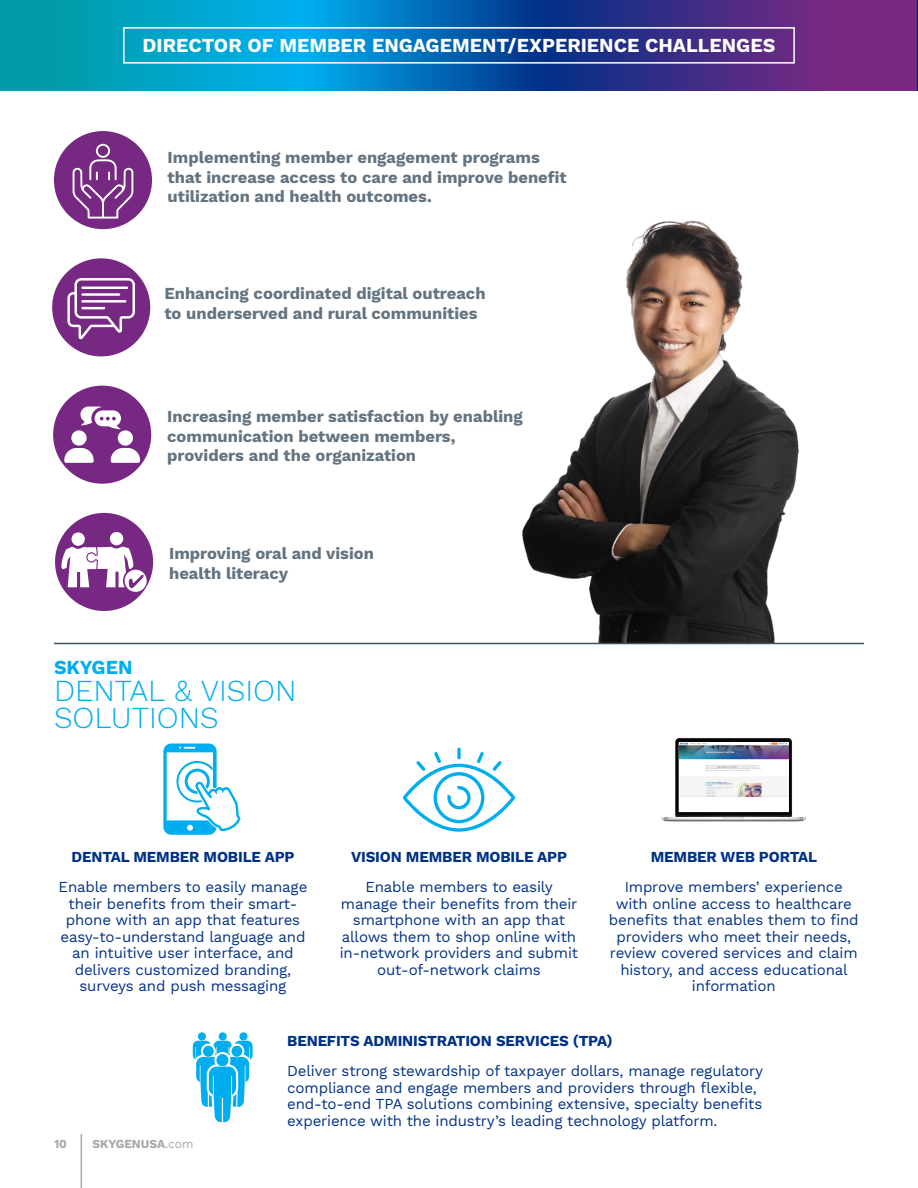
<style>
.page{position:relative;width:918px;height:1188px;background:#fff}
.page>*{position:absolute;margin:0;border:0;box-sizing:border-box;transform-origin:0 0}
.t1{font:300 30px/27px "Work Sans";color:#00aeef}
.t2{font:700 19.5px "Work Sans";color:#fff}
.t3{font:700 19.5px "Work Sans";color:#00aeef}
.t4{font:700 16.5px/19.8px "Work Sans";color:#637380}
.t5{font:15px/16.5px "Work Sans";letter-spacing:-.01em;color:#003186;text-align:center}
.t6{font:700 15px "Work Sans";letter-spacing:-.01em;color:#003186}
.t7{font:700 12px "Work Sans";color:#a3a9ad}
.s1{font-weight:400}
</style>
<div class="page">
<img style="left:515px;top:220px;width:318px;height:423px">
<hr style="left:81px;top:1134px;width:1px;height:54px;background:#a3a9ad">
<hr style="left:54px;top:643px;width:810px;height:1px;background:#3e5364">
<svg style="left:0;top:0;width:918px;height:91px;background:#1f64a7"></svg>
<div style="left:123px;top:27px;width:672px;height:37px;border:2px solid #fff"></div>
<img style="left:661px;top:738px;width:145px;height:84px">
<div style="left:679px;top:743px;width:109px;height:69px;background:#fff"></div>
<img style="left:679px;top:743px;width:109px;height:53px">
<svg style="left:163px;top:744px;width:77px;height:91px"></svg>
<div style="left:55px;top:513px;width:98px;height:98px;background:#772882;border-radius:50%"></div>
<div style="left:72px;top:532px;width:13px;height:14px;background:#fff;border-radius:50%"></div>
<div style="left:110px;top:532px;width:13px;height:13px;background:#fff;border-radius:50%"></div>
<svg style="left:61px;top:546px;width:86px;height:46px"></svg>
<div style="left:53px;top:386px;width:98px;height:98px;background:#772882;border-radius:50%"></div>
<svg style="left:64px;top:407px;width:76px;height:56px"></svg>
<div style="left:52px;top:258px;width:98px;height:98px;background:#772882;border-radius:50%"></div>
<svg style="left:67px;top:278px;width:68px;height:61px"></svg>
<hr style="left:81px;top:287px;width:47px;height:2px;background:#fff">
<hr style="left:81px;top:293px;width:39px;height:3px;background:#fff">
<hr style="left:81px;top:300px;width:45px;height:3px;background:#fff">
<hr style="left:81px;top:307px;width:24px;height:2px;background:#fff">
<div style="left:54px;top:131px;width:98px;height:98px;background:#772882;border-radius:50%"></div>
<svg style="left:73px;top:144px;width:60px;height:75px"></svg>
<svg style="left:457px;top:748px;width:4px;height:11px"></svg>
<svg style="left:403px;top:752px;width:112px;height:80px"></svg>
<svg style="left:193px;top:1032px;width:60px;height:90px"></svg>
<p class="t2" style="left:143px;top:34px;width:634px">DIRECTOR OF MEMBER ENGAGEMENT/EXPERIENCE CHALLENGES</p>
<p class="t4" style="left:168px;top:148px;width:401px">Implementing member engagement programs that increase access to care and improve benefit utilization and health outcomes.</p>
<p class="t4" style="left:164px;top:284px;width:323px">Enhancing coordinated digital outreach to underserved and rural communities</p>
<p class="t4" style="left:167px;top:407px;width:357px">Increasing member satisfaction by enabling communication between members, providers and the organization</p>
<p class="t4" style="left:169px;top:544px;width:206px">Improving oral and vision health literacy</p>
<p class="t3" style="left:54px;top:656px;width:80px">SKYGEN</p>
<p class="t1" style="left:54px;top:678px;width:244px">DENTAL &amp; VISION<br>SOLUTIONS</p>
<p class="t6" style="left:72px;top:849px;width:224px">DENTAL MEMBER MOBILE APP</p>
<p class="t5" style="left:59px;top:880px;width:250px">Enable members to easily manage their benefits from their smart&shy;phone with an app that features easy-to-understand language and an intuitive user interface, and delivers customized branding, surveys and push messaging</p>
<p class="t6" style="left:351px;top:849px;width:217px">VISION MEMBER MOBILE APP</p>
<p class="t5" style="left:340px;top:880px;width:240px">Enable members to easily manage their benefits from their smartphone with an app that allows them to shop online with in-network providers and submit out-of-network claims</p>
<p class="t6" style="left:651px;top:849px;width:168px">MEMBER WEB PORTAL</p>
<p class="t5" style="left:609px;top:880px;width:251px">Improve members’ experience with online access to healthcare benefits that enables them to find providers who meet their needs, review covered services and claim history, and access educational information</p>
<p class="t7" style="left:54px;top:1137px;width:14px">10</p>
<p class="t7" style="left:93px;top:1137px;width:103px">SKYGENUSA<span class="s1">.com</span></p>
<p class="t6" style="left:287px;top:1032px;width:327px">BENEFITS ADMINISTRATION SERVICES (TPA)</p>
<p class="t5" style="left:287px;top:1064px;width:477px;text-align:left">Deliver strong stewardship of taxpayer dollars, manage regulatory compliance and engage members and providers through flexible, end-to-end TPA solutions combining extensive, specialty benefits experience with the industry’s leading technology platform.</p>
</div>
